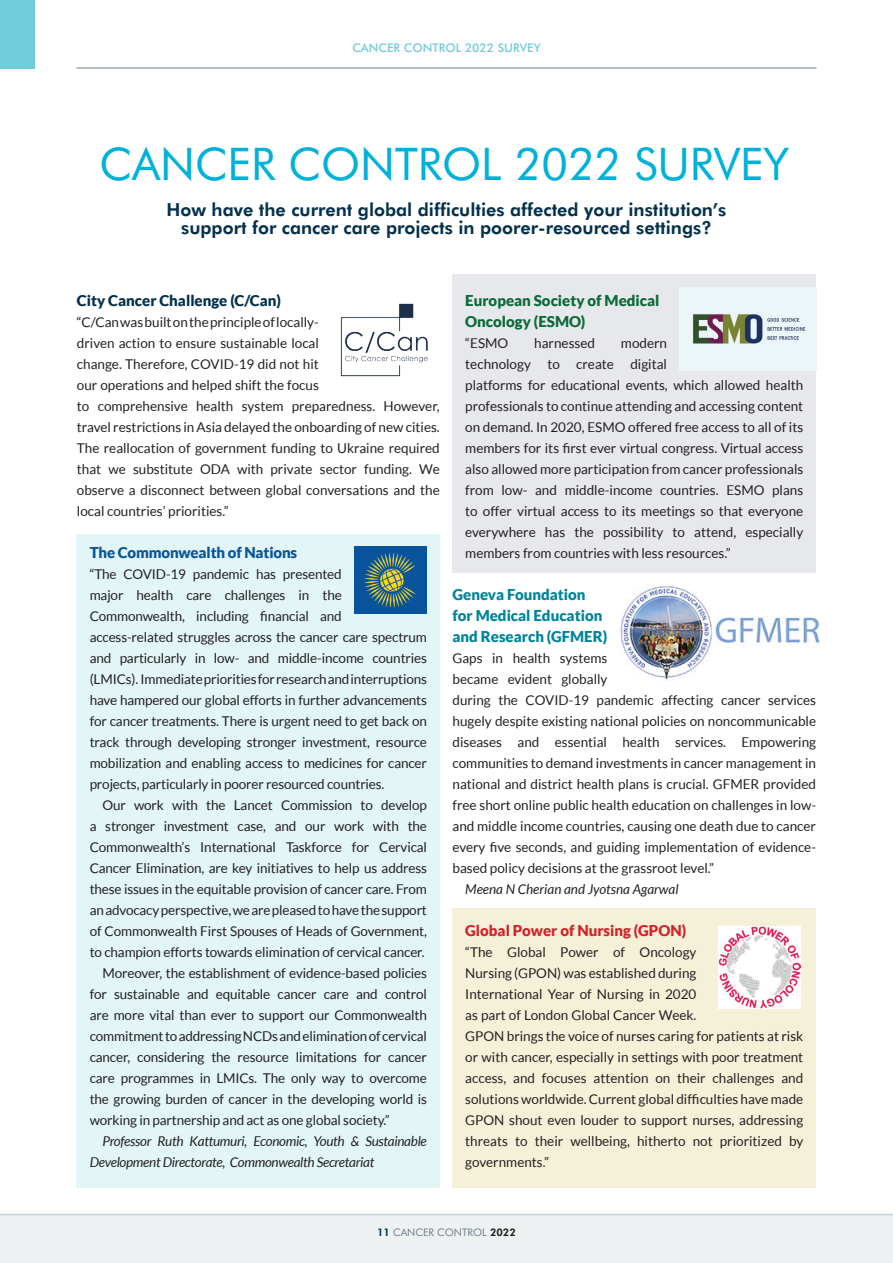
<style>
.page{position:relative;width:893px;height:1263px;background:#fff}
.page>*{position:absolute;margin:0;border:0;box-sizing:border-box;transform-origin:0 0}
.t1{font:45px "Futura BT";color:#00b1d9}
.t2{font:800 18px/18px "Futura BT";color:#04314b;text-align:center}
.t3{font:900 15px/21px "Lato";color:#00849a}
.t4{font:900 15px/21px "Lato";color:#0d6939}
.t5{font:900 15px "Lato";color:#04314b}
.t6{font:900 15px "Lato";color:#d1232a}
.t7{font:900 15px "Lato";letter-spacing:-.01em;color:#09559a}
.t8{font:13.5px/21px "Lato";color:#231f20}
.t9{font:italic 13.5px/21px "Lato";letter-spacing:-.02em;color:#231f20}
.t10{font:italic 13.5px "Lato";color:#231f20}
.t11{font:500 12px "Futura BT";color:#70ccd8}
.t12{font:10.5px "Futura BT";color:#727f8a}
.s1{font-weight:800;color:#04314b}
.s2{font-weight:800;color:#231f20}
</style>
<div class="page">
<div style="left:452px;top:909px;width:364px;height:279px;background:#f5f1d8"></div>
<div style="left:452px;top:274px;width:364px;height:299px;background:#e6e8ec"></div>
<div style="left:76px;top:534px;width:364px;height:654px;background:#e2f5f7"></div>
<div style="left:0;top:1214px;width:893px;height:49px;background:#eef1f2"></div>
<hr style="left:77px;top:67px;width:739px;height:2px;background:#9faab2">
<div style="left:0;top:0;width:34px;height:69px;background:#70ccd8"></div>
<hr style="left:0;top:1214px;width:893px;height:1px;background:#c5ced3">
<img style="left:340px;top:303px;width:88px;height:74px">
<img style="left:355px;top:546px;width:71px;height:67px">
<img style="left:680px;top:287px;width:136px;height:83px">
<img style="left:620px;top:584px;width:200px;height:96px">
<img style="left:718px;top:927px;width:83px;height:81px">
<p class="t11" style="left:352px;top:40px;width:190px">CANCER CONTROL 2022 SURVEY</p>
<h1 class="t1" style="left:99px;top:137px;width:691px">CANCER CONTROL 2022 SURVEY</h1>
<h2 class="t2" style="left:166px;top:201px;width:561px">How have the current global difficulties affected your institution’s support for cancer care projects in poorer-resourced settings?</h2>
<p class="t5" style="left:77px;top:292px;width:206px">City Cancer Challenge (C/Can)</p>
<p class="t8" style="left:77px;top:312px;width:364px">“C/Can was built on the principle of locally-<br>driven action to ensure sustainable local<br>change. Therefore, COVID-19 did not hit<br>our operations and helped shift the focus<br>to comprehensive health system preparedness. However, travel restrictions in Asia delayed the onboarding of new cities.<br>The reallocation of government funding to Ukraine required that we substitute ODA with private sector funding. We observe a disconnect between global conversations and the local countries’ priorities.”</p>
<p class="t7" style="left:90px;top:544px;width:209px">The Commonwealth of Nations</p>
<p class="t8" style="left:90px;top:564px;width:339px">“The COVID-19 pandemic has presented<br>major health care challenges in the Commonwealth, including financial and access-related struggles across the cancer care spectrum and particularly in low- and middle-income countries (LMICs). Immediate priorities for research and interruptions have hampered our global efforts in further advancements for cancer treatments. There is urgent need to get back on track through developing stronger investment, resource mobilization and enabling access to medicines for cancer projects, particularly in poorer resourced countries.</p>
<p class="t8" style="left:102px;top:795px;width:326px">Our work with the Lancet Commission to develop</p>
<p class="t8" style="left:90px;top:816px;width:339px">a stronger investment case, and our work with the</p>
<p class="t8" style="left:90px;top:837px;width:339px">Commonwealth’s International Taskforce for Cervical</p>
<p class="t8" style="left:90px;top:858px;width:339px">Cancer Elimination, are key initiatives to help us address</p>
<p class="t8" style="left:90px;top:879px;width:339px">these issues in the equitable provision of cancer care. From</p>
<p class="t8" style="left:90px;top:900px;width:339px">an advocacy perspective, we are pleased to have the support</p>
<p class="t8" style="left:90px;top:921px;width:339px">of Commonwealth First Spouses of Heads of Government,</p>
<p class="t8" style="left:90px;top:942px;width:336px">to champion efforts towards elimination of cervical cancer.</p>
<p class="t8" style="left:102px;top:963px;width:326px">Moreover, the establishment of evidence-based policies</p>
<p class="t8" style="left:90px;top:984px;width:339px">for sustainable and equitable cancer care and control</p>
<p class="t8" style="left:90px;top:1005px;width:339px">are more vital than ever to support our Commonwealth</p>
<p class="t8" style="left:90px;top:1026px;width:339px">commitment to addressing NCDs and elimination of cervical</p>
<p class="t8" style="left:90px;top:1047px;width:339px">cancer, considering the resource limitations for cancer</p>
<p class="t8" style="left:90px;top:1068px;width:339px">care programmes in LMICs. The only way to overcome</p>
<p class="t8" style="left:90px;top:1089px;width:339px">the growing burden of cancer in the developing world is</p>
<p class="t8" style="left:90px;top:1110px;width:302px">working in partnership and act as one global society.”</p>
<p class="t9" style="left:90px;top:1131px;width:339px;text-indent:13px">Professor Ruth Kattumuri, Economic, Youth &amp; Sustainable<br>Development Directorate, Commonwealth Secretariat</p>
<p class="t4" style="left:465px;top:290px;width:196px">European Society of Medical<br>Oncology (ESMO)</p>
<p class="t8" style="left:465px;top:333px;width:45px">“ESMO</p>
<p class="t8" style="left:534px;top:333px;width:62px">harnessed</p>
<p class="t8" style="left:465px;top:333px;width:340px;text-indent:156px">modern<br>technology to create digital<br>platforms for educational events, which allowed health professionals to continue attending and accessing content on demand. In 2020, ESMO offered free access to all of its members for its first ever virtual congress. Virtual access also allowed more participation from cancer professionals from low- and middle-income countries. ESMO plans to offer virtual access to its meetings so that everyone everywhere has the possibility to attend, especially members from countries with less resources.”</p>
<p class="t3" style="left:452px;top:584px;width:156px">Geneva Foundation for Medical Education and Research (GFMER)</p>
<p class="t8" style="left:452px;top:648px;width:365px">Gaps in health systems<br>became evident globally<br>during the COVID-19 pandemic affecting cancer services hugely despite existing national policies on noncommunicable diseases and essential health services. Empowering communities to demand investments in cancer management in national and district health plans is crucial. GFMER provided free short online public health education on challenges in low&shy;and middle income countries, causing one death due to cancer every five seconds, and guiding implementation of evidence&shy;based policy decisions at the grassroot level.”</p>
<p class="t10" style="left:465px;top:882px;width:215px">Meena N Cherian and Jyotsna Agarwal</p>
<p class="t6" style="left:465px;top:922px;width:222px">Global Power of Nursing (GPON)</p>
<p class="t8" style="left:465px;top:942px;width:340px">“The Global Power of Oncology<br>Nursing (GPON) was established during<br>International Year of Nursing in 2020<br>as part of London Global Cancer Week.<br>GPON brings the voice of nurses caring for patients at risk or with cancer, especially in settings with poor treatment access, and focuses attention on their challenges and solutions worldwide. Current global difficulties have made GPON shout even louder to support nurses, addressing threats to their wellbeing, hitherto not prioritized by governments.”</p>
<p class="t12" style="left:377px;top:1226px;width:140px"><span class="s1">11</span> CANCER CONTROL <span class="s2">2022</span></p>
</div>
